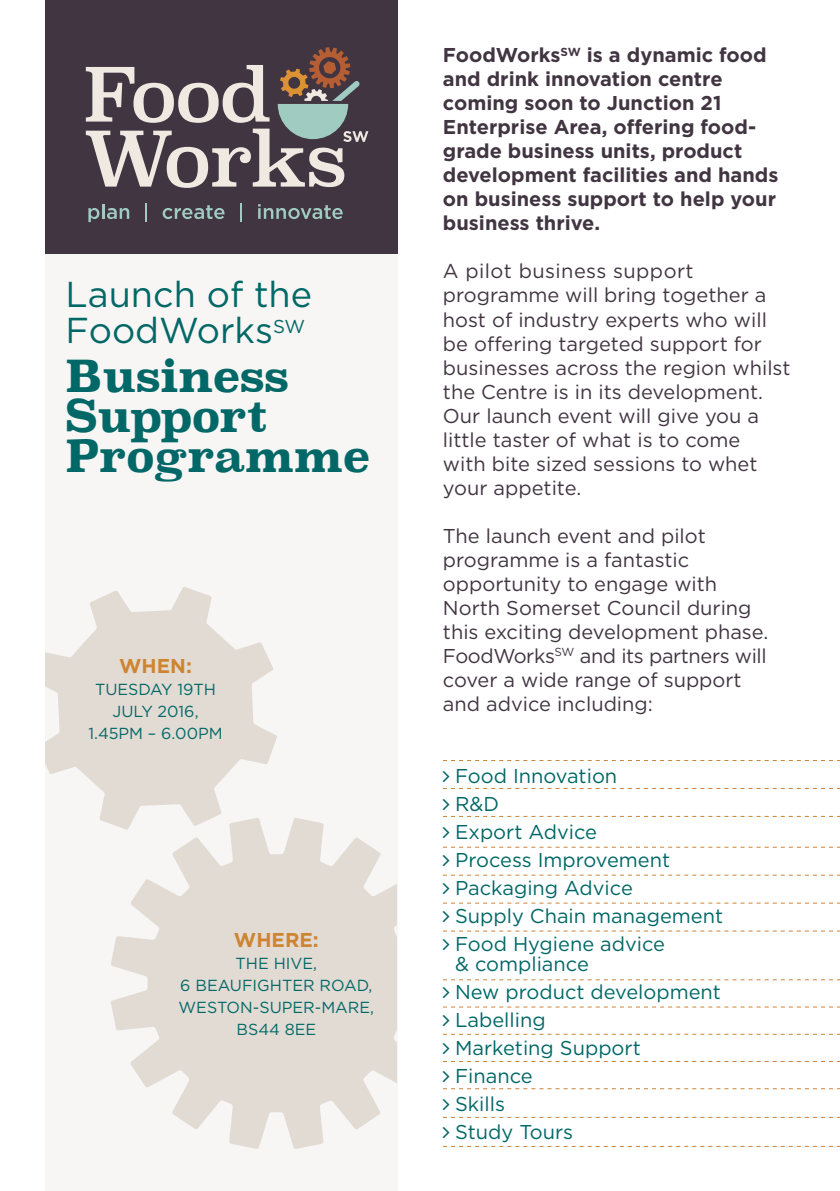
<style>
.page{position:relative;width:840px;height:1191px;background:#fff}
.page>*{position:absolute;margin:0;border:0;box-sizing:border-box;transform-origin:0 0}
.t1{font:700 44px/40px "Superclarendon";letter-spacing:-.02em;color:#026867}
.t2{font:36px/36px "Gotham";color:#026867}
.t3{font:20px/24px "Gotham";color:#413541}
.t4{font:700 20px/24px "Gotham";color:#413541}
.t5{font:20px/20px "Gotham";color:#026867}
.t6{font:700 20px "Gotham";color:#ce8532}
.t7{font:16px/22px "Gotham";color:#026867;text-align:center}
</style>
<div class="page">
<div style="left:45px;top:243px;width:352px;height:947px;background:#f7f6f4"></div>
<svg style="left:46px;top:587px;width:231px;height:237px;fill:#e2dbd4"></svg>
<svg style="left:111px;top:817px;width:285px;height:331px;fill:#e2dbd4"></svg>
<div style="left:45px;top:0;width:352px;height:253px;background:#413541"></div>
<svg style="left:88px;top:204px;width:41px;height:18px"></svg>
<svg style="left:145px;top:203px;width:2px;height:18px"></svg>
<svg style="left:162px;top:205px;width:62px;height:14px"></svg>
<svg style="left:240px;top:203px;width:2px;height:18px"></svg>
<svg style="left:258px;top:204px;width:84px;height:15px"></svg>
<svg style="left:86px;top:47px;width:282px;height:141px"></svg>
<svg style="left:443px;top:815px;width:396px;height:1px"></svg>
<svg style="left:443px;top:846px;width:396px;height:1px"></svg>
<svg style="left:443px;top:874px;width:396px;height:1px"></svg>
<svg style="left:443px;top:902px;width:396px;height:1px"></svg>
<svg style="left:443px;top:930px;width:396px;height:1px"></svg>
<svg style="left:443px;top:979px;width:396px;height:1px"></svg>
<svg style="left:443px;top:1006px;width:396px;height:1px"></svg>
<svg style="left:443px;top:1033px;width:396px;height:1px"></svg>
<svg style="left:443px;top:1116px;width:396px;height:1px"></svg>
<svg style="left:443px;top:1145px;width:396px;height:1px"></svg>
<p class="t2" style="left:66px;top:276px;width:248px">Launch of the<br>FoodWorks<sup>SW</sup></p>
<p class="t1" style="left:66px;top:358px;width:306px">Business<br>Support<br>Programme</p>
<p class="t6" style="left:119px;top:654px;width:74px">WHEN:</p>
<p class="t7" style="left:88px;top:677px;width:136px">TUESDAY 19TH<br>JULY 2016,<br>1.45PM – 6.00PM</p>
<p class="t6" style="left:234px;top:928px;width:86px">WHERE:</p>
<p class="t7" style="left:178px;top:952px;width:197px">THE HIVE,<br>6 BEAUFIGHTER ROAD,<br>WESTON-SUPER-MARE,<br>BS44 8EE</p>
<p class="t4" style="left:443px;top:43px;width:337px">FoodWorks<sup>SW</sup> is a dynamic food and drink innovation centre coming soon to Junction 21<br>Enterprise Area, offering food&shy;grade business units, product development facilities and hands on business support to help your business thrive.</p>
<p class="t3" style="left:443px;top:259px;width:349px">A pilot business support programme will bring together a host of industry experts who will be offering targeted support for businesses across the region whilst the Centre is in its development.<br>Our launch event will give you a little taster of what is to come<br>with bite sized sessions to whet your appetite.</p>
<p class="t3" style="left:443px;top:523px;width:327px">The launch event and pilot programme is a fantastic opportunity to engage with<br>North Somerset Council during this exciting development phase.<br>FoodWorks<sup>SW</sup> and its partners will cover a wide range of support and advice including:</p>
<p class="t5" style="left:455px;top:765px;width:164px">Food Innovation</p>
<p class="t5" style="left:455px;top:793px;width:46px">R&amp;D</p>
<p class="t5" style="left:455px;top:821px;width:143px">Export Advice</p>
<p class="t5" style="left:455px;top:849px;width:216px">Process Improvement</p>
<p class="t5" style="left:455px;top:877px;width:179px">Packaging Advice</p>
<p class="t5" style="left:455px;top:905px;width:269px">Supply Chain management</p>
<p class="t5" style="left:455px;top:933px;width:211px">Food Hygiene advice &amp; compliance</p>
<p class="t5" style="left:455px;top:981px;width:267px">New product development</p>
<p class="t5" style="left:455px;top:1009px;width:92px">Labelling</p>
<p class="t5" style="left:455px;top:1037px;width:187px">Marketing Support</p>
<p class="t5" style="left:455px;top:1065px;width:79px">Finance</p>
<p class="t5" style="left:455px;top:1093px;width:51px">Skills</p>
<p class="t5" style="left:455px;top:1121px;width:119px">Study Tours</p>
</div>
